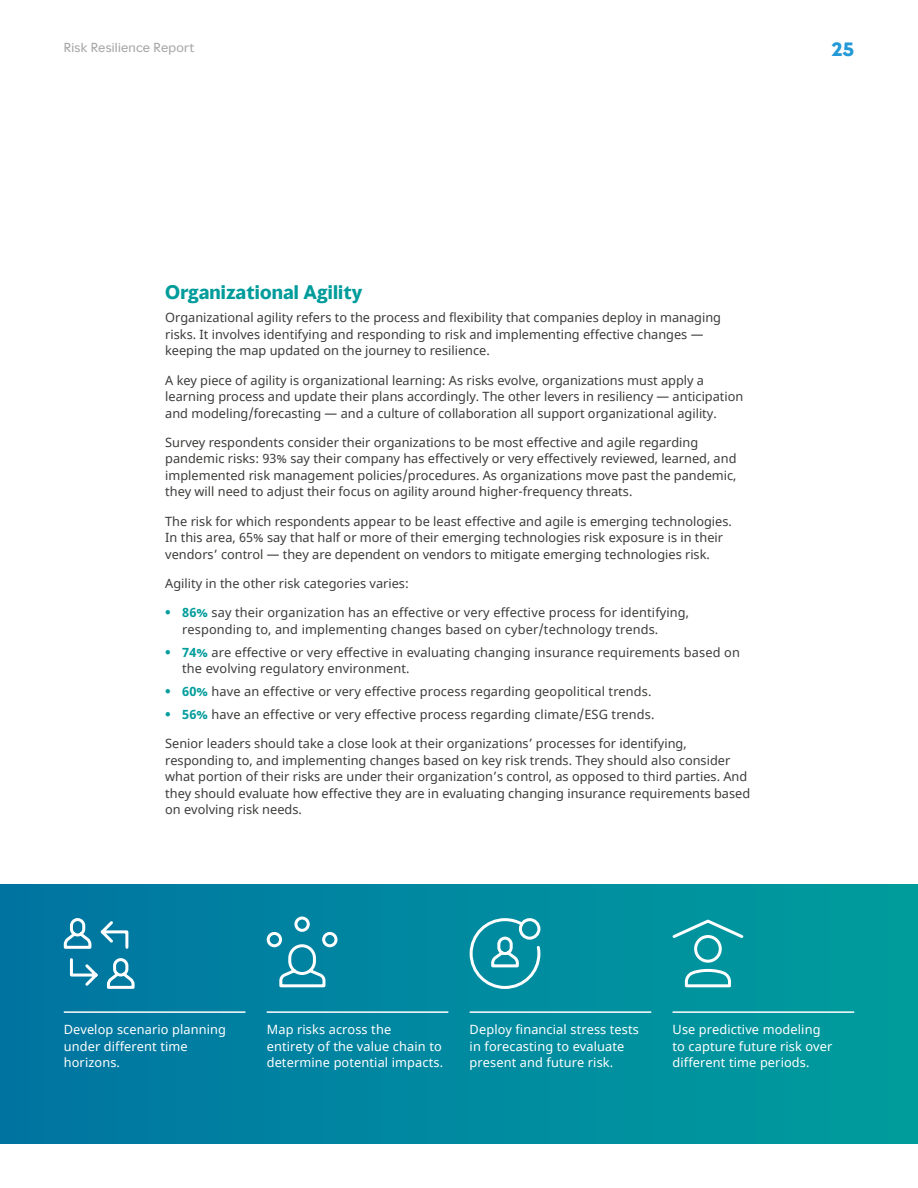
<style>
.page{position:relative;width:918px;height:1188px;background:#fff}
.page>*{position:absolute;margin:0;border:0;box-sizing:border-box;transform-origin:0 0}
.Body_Subhead__12_14{font:700 18px "MMC Display";letter-spacing:.01em;color:#009c9b}
.t1{font:700 18px "MMC Display";color:#239ad7}
.t2{font:12.75px/16.5px "Noto Sans";color:#3c3c3b}
.Infographic_Body__8{font:12.75px/16.5px "Noto Sans";letter-spacing:.01em;color:#fff}
.t3{font:12px "MMC Display";letter-spacing:.02em;color:#a8a8a7}
.s1{font-family:"MMC Display";font-weight:700;color:#009c9b}
.s2{font-weight:700;color:#009c9b}
</style>
<div class="page">
<div style="left:0;top:885px;width:918px;height:258px;background:linear-gradient(to right,#0075a2,#009d9d)"></div>
<svg style="left:62px;top:917px;width:74px;height:73px;background:#2f91b1"></svg>
<hr style="left:64px;top:1011px;width:181px;height:2px;background:#fff">
<svg style="left:468px;top:917px;width:74px;height:73px;background:#30a1b2"></svg>
<svg style="left:670px;top:918px;width:76px;height:71px;background:#24a3ab"></svg>
<svg style="left:265px;top:915px;width:74px;height:74px;background:#2896af"></svg>
<hr style="left:267px;top:1011px;width:181px;height:2px;background:#fff">
<hr style="left:470px;top:1011px;width:181px;height:2px;background:#fff">
<hr style="left:673px;top:1011px;width:181px;height:2px;background:#fff">
<p class="t3" style="left:64px;top:39px;width:132px">Risk Resilience Report</p>
<h1 class="t1" style="left:831px;top:38px;width:24px">25</h1>
<h4 class="Body_Subhead__12_14" style="left:165px;top:281px;width:199px">Organizational Agility</h4>
<p class="t2" style="left:165px;top:310px;width:557px">Organizational agility refers to the process and flexibility that companies deploy in managing risks. It involves identifying and responding to risk and implementing effective changes — keeping the map updated on the journey to resilience.</p>
<p class="t2" style="left:165px;top:372px;width:580px">A key piece of agility is organizational learning: As risks evolve, organizations must apply a learning process and update their plans accordingly. The other levers in resiliency — anticipation and modeling/forecasting — and a culture of collaboration all support organizational agility.</p>
<p class="t2" style="left:165px;top:434px;width:573px">Survey respondents consider their organizations to be most effective and agile regarding pandemic risks: 93% say their company has effectively or very effectively reviewed, learned, and implemented risk management policies/procedures. As organizations move past the pandemic, they will need to adjust their focus on agility around higher-frequency threats.</p>
<p class="t2" style="left:165px;top:513px;width:568px">The risk for which respondents appear to be least effective and agile is emerging technologies.<br>In this area, 65% say that half or more of their emerging technologies risk exposure is in their vendors’ control — they are dependent on vendors to mitigate emerging technologies risk.</p>
<p class="t2" style="left:165px;top:575px;width:245px">Agility in the other risk categories varies:</p>
<p class="t2" style="left:182px;top:605px;width:508px;text-indent:-17px"><span class="s1">•</span> <span class="s2">86%</span> say their organization has an effective or very effective process for identifying, responding to, and implementing changes based on cyber/technology trends.</p>
<p class="t2" style="left:182px;top:644px;width:559px;text-indent:-17px"><span class="s1">•</span> <span class="s2">74%</span> are effective or very effective in evaluating changing insurance requirements based on the evolving regulatory environment.</p>
<p class="t2" style="left:165px;top:683px;width:488px"><span class="s1">•</span> <span class="s2">60%</span> have an effective or very effective process regarding geopolitical trends.</p>
<p class="t2" style="left:165px;top:706px;width:491px"><span class="s1">•</span> <span class="s2">56%</span> have an effective or very effective process regarding climate/ESG trends.</p>
<p class="t2" style="left:165px;top:736px;width:587px">Senior leaders should take a close look at their organizations’ processes for identifying, responding to, and implementing changes based on key risk trends. They should also consider what portion of their risks are under their organization’s control, as opposed to third parties. And they should evaluate how effective they are in evaluating changing insurance requirements based on evolving risk needs.</p>
<p class="Infographic_Body__8" style="left:64px;top:1022px;width:164px">Develop scenario planning under different time horizons.</p>
<p class="Infographic_Body__8" style="left:267px;top:1022px;width:178px">Map risks across the<br>entirety of the value chain to determine potential impacts.</p>
<p class="Infographic_Body__8" style="left:470px;top:1022px;width:171px">Deploy financial stress tests in forecasting to evaluate present and future risk.</p>
<p class="Infographic_Body__8" style="left:673px;top:1022px;width:161px">Use predictive modeling to capture future risk over different time periods.</p>
</div>
